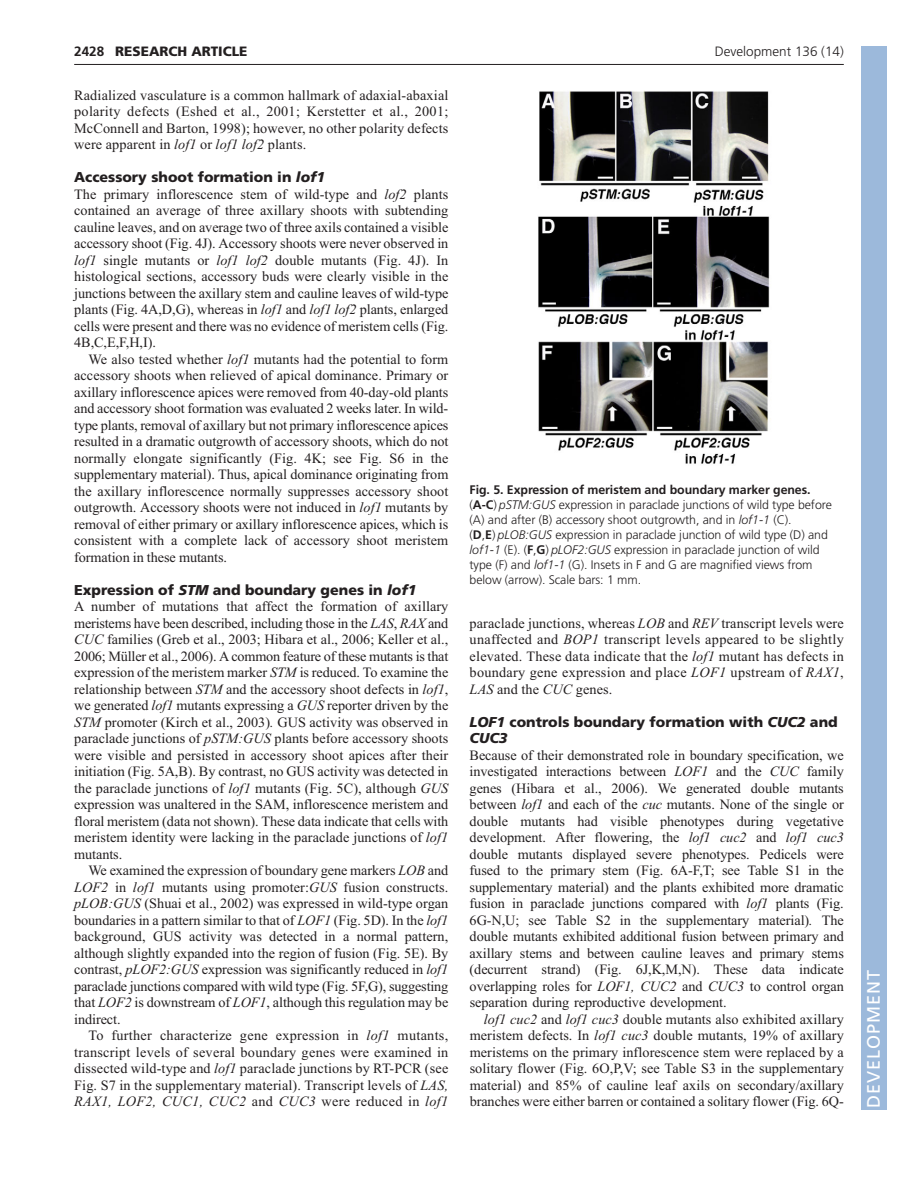
<style>
.page{position:relative;width:918px;height:1188px;background:#fff}
.page>*{position:absolute;margin:0;border:0;box-sizing:border-box;transform-origin:0 0}
.t1{font:18px "Frutiger LT Std";letter-spacing:.055em;color:#fff}
.t2{font:14.25px/16.5px "Times New Roman";letter-spacing:-.005em;color:#231f20;text-align:justify}
.t3{font:900 14.25px/16.5px "Frutiger LT Std";color:#231f20}
.t4{font:300 13.5px "Frutiger LT Std";color:#231f20}
.t5{font:900 13.5px "Frutiger LT Std";color:#231f20}
.t6{font:700 13.5px "Frutiger LT Std";color:#231f20}
.t7{font:300 12.3px/15px "Frutiger LT Std";letter-spacing:-.005em;color:#231f20}
.s1{font-style:italic}
.s2{font-weight:700}
</style>
<div class="page">
<hr style="left:74px;top:64px;width:770px;height:1px;background:#231f20">
<img style="left:538px;top:90px;width:232px;height:374px">
<div style="left:861px;top:46px;width:25px;height:1064px;background:#9cb9db"></div>
<p class="t5" style="left:115px;top:46px;width:134px">RESEARCH ARTICLE</p>
<p class="t4" style="left:715px;top:46px;width:131px">Development 136 (14)</p>
<p class="t6" style="left:74px;top:46px;width:32px">2428</p>
<p class="t2" style="left:74px;top:88px;width:376px">Radialized vasculature is a common hallmark of adaxial-abaxial polarity defects (Eshed et al., 2001; Kerstetter et al., 2001; McConnell and Barton, 1998); however, no other polarity defects were apparent in <span class="s1">lof1</span> or <span class="s1">lof1 lof2</span> plants.</p>
<p class="t3" style="left:74px;top:170px;width:253px">Accessory shoot formation in <span class="s1">lof1</span></p>
<p class="t2" style="left:74px;top:187px;width:376px">The primary inflorescence stem of wild-type and <span class="s1">lof2</span> plants contained an average of three axillary shoots with subtending cauline leaves, and on average two of three axils contained a visible accessory shoot (Fig. 4J). Accessory shoots were never observed in <span class="s1">lof1</span> single mutants or <span class="s1">lof1 lof2</span> double mutants (Fig. 4J). In histological sections, accessory buds were clearly visible in the junctions between the axillary stem and cauline leaves of wild-type plants (Fig. 4A,D,G), whereas in <span class="s1">lof1</span> and <span class="s1">lof1 lof2</span> plants, enlarged cells were present and there was no evidence of meristem cells (Fig.<br>4B,C,E,F,H,I).</p>
<p class="t2" style="left:74px;top:352px;width:376px;text-indent:14px">We also tested whether <span class="s1">lof1</span> mutants had the potential to form accessory shoots when relieved of apical dominance. Primary or axillary inflorescence apices were removed from 40-day-old plants and accessory shoot formation was evaluated 2 weeks later. In wild&shy;type plants, removal of axillary but not primary inflorescence apices resulted in a dramatic outgrowth of accessory shoots, which do not normally elongate significantly (Fig. 4K; see Fig. S6 in the supplementary material). Thus, apical dominance originating from the axillary inflorescence normally suppresses accessory shoot outgrowth. Accessory shoots were not induced in <span class="s1">lof1</span> mutants by removal of either primary or axillary inflorescence apices, which is consistent with a complete lack of accessory shoot meristem formation in these mutants.</p>
<p class="t3" style="left:74px;top:583px;width:344px">Expression of <span class="s1">STM</span> and boundary genes in <span class="s1">lof1</span></p>
<p class="t2" style="left:74px;top:600px;width:376px">A number of mutations that affect the formation of axillary meristems have been described, including those in the <span class="s1">LAS</span>, <span class="s1">RAX</span> and <span class="s1">CUC</span> families (Greb et al., 2003; Hibara et al., 2006; Keller et al., 2006; Müller et al., 2006). A common feature of these mutants is that expression of the meristem marker <span class="s1">STM</span> is reduced. To examine the relationship between <span class="s1">STM</span> and the accessory shoot defects in <span class="s1">lof1</span>, we generated <span class="s1">lof1</span> mutants expressing a <span class="s1">GUS</span> reporter driven by the <span class="s1">STM</span> promoter (Kirch et al., 2003)<span class="s1">.</span> GUS activity was observed in paraclade junctions of <span class="s1">pSTM:GUS</span> plants before accessory shoots were visible and persisted in accessory shoot apices after their initiation (Fig. 5A,B). By contrast, no GUS activity was detected in the paraclade junctions of <span class="s1">lof1</span> mutants (Fig. 5C), although <span class="s1">GUS </span>expression was unaltered in the SAM, inflorescence meristem and floral meristem (data not shown). These data indicate that cells with meristem identity were lacking in the paraclade junctions of <span class="s1">lof1 </span>mutants.</p>
<p class="t2" style="left:74px;top:864px;width:376px;text-indent:14px">We examined the expression of boundary gene markers <span class="s1">LOB</span> and <span class="s1">LOF2</span> in <span class="s1">lof1</span> mutants using promoter:<span class="s1">GUS</span> fusion constructs. <span class="s1">pLOB:GUS</span> (Shuai et al., 2002) was expressed in wild-type organ boundaries in a pattern similar to that of <span class="s1">LOF1</span> (Fig. 5D). In the <span class="s1">lof1 </span>background, GUS activity was detected in a normal pattern, although slightly expanded into the region of fusion (Fig. 5E). By contrast, <span class="s1">pLOF2:GUS</span> expression was significantly reduced in <span class="s1">lof1 </span>paraclade junctions compared with wild type (Fig. 5F,G), suggesting that <span class="s1">LOF2</span> is downstream of <span class="s1">LOF1</span>, although this regulation may be indirect.</p>
<p class="t2" style="left:74px;top:1029px;width:376px;text-indent:14px">To further characterize gene expression in <span class="s1">lof1</span> mutants, transcript levels of several boundary genes were examined in dissected wild-type and <span class="s1">lof1</span> paraclade junctions by RT-PCR (see Fig. S7 in the supplementary material). Transcript levels of <span class="s1">LAS, RAX1, LOF2, CUC1, CUC2</span> and <span class="s1">CUC3</span> were reduced in <span class="s1">lof1</span></p>
<p class="t7" style="left:470px;top:483px;width:364px"><span class="s2">Fig. 5. Expression of meristem and boundary marker genes. </span>(<span class="s2">A-C</span>) <span class="s1">pSTM:GUS</span> expression in paraclade junctions of wild type before (A) and after (B) accessory shoot outgrowth, and in <span class="s1">lof1-1</span> (C).<br>(<span class="s2">D</span>,<span class="s2">E</span>) <span class="s1">pLOB:GUS</span> expression in paraclade junction of wild type (D) and <span class="s1">lof1-1</span> (E). (<span class="s2">F</span>,<span class="s2">G</span>) <span class="s1">pLOF2:GUS</span> expression in paraclade junction of wild type (F) and <span class="s1">lof1-1</span> (G). Insets in F and G are magnified views from below (arrow). Scale bars: 1 mm.</p>
<p class="t2" style="left:470px;top:616px;width:376px">paraclade junctions, whereas <span class="s1">LOB</span> and <span class="s1">REV</span> transcript levels were unaffected and <span class="s1">BOP1</span> transcript levels appeared to be slightly elevated. These data indicate that the <span class="s1">lof1</span> mutant has defects in boundary gene expression and place <span class="s1">LOF1</span> upstream of <span class="s1">RAX1</span>, <span class="s1">LAS</span> and the <span class="s1">CUC</span> genes.</p>
<p class="t3" style="left:470px;top:715px;width:370px"><span class="s1">LOF1</span> controls boundary formation with <span class="s1">CUC2</span> and<br><span class="s1">CUC3</span></p>
<p class="t2" style="left:470px;top:748px;width:376px">Because of their demonstrated role in boundary specification, we investigated interactions between <span class="s1">LOF1</span> and the <span class="s1">CUC</span> family genes (Hibara et al., 2006). We generated double mutants between <span class="s1">lof1</span> and each of the <span class="s1">cuc</span> mutants. None of the single or double mutants had visible phenotypes during vegetative development. After flowering, the <span class="s1">lof1 cuc2</span> and <span class="s1">lof1 cuc3 </span>double mutants displayed severe phenotypes. Pedicels were fused to the primary stem (Fig. 6A-F,T; see Table S1 in the supplementary material) and the plants exhibited more dramatic fusion in paraclade junctions compared with <span class="s1">lof1</span> plants (Fig.<br>6G-N,U; see Table S2 in the supplementary material)<span class="s1">.</span> The double mutants exhibited additional fusion between primary and axillary stems and between cauline leaves and primary stems (decurrent strand) (Fig. 6J,K,M,N). These data indicate overlapping roles for <span class="s1">LOF1, CUC2</span> and <span class="s1">CUC3</span> to control organ separation during reproductive development.</p>
<p class="t2" style="left:470px;top:1012px;width:376px;text-indent:14px"><span class="s1">lof1 cuc2</span> and <span class="s1">lof1 cuc3</span> double mutants also exhibited axillary meristem defects. In <span class="s1">lof1 cuc3</span> double mutants, 19% of axillary meristems on the primary inflorescence stem were replaced by a solitary flower (Fig. 6O,P,V; see Table S3 in the supplementary material) and 85% of cauline leaf axils on secondary/axillary branches were either barren or contained a solitary flower (Fig. 6Q-</p>
<p class="t1" style="left:863px;top:1108px;width:140px;rotate:-90deg">DEVELOPMENT</p>
</div>
